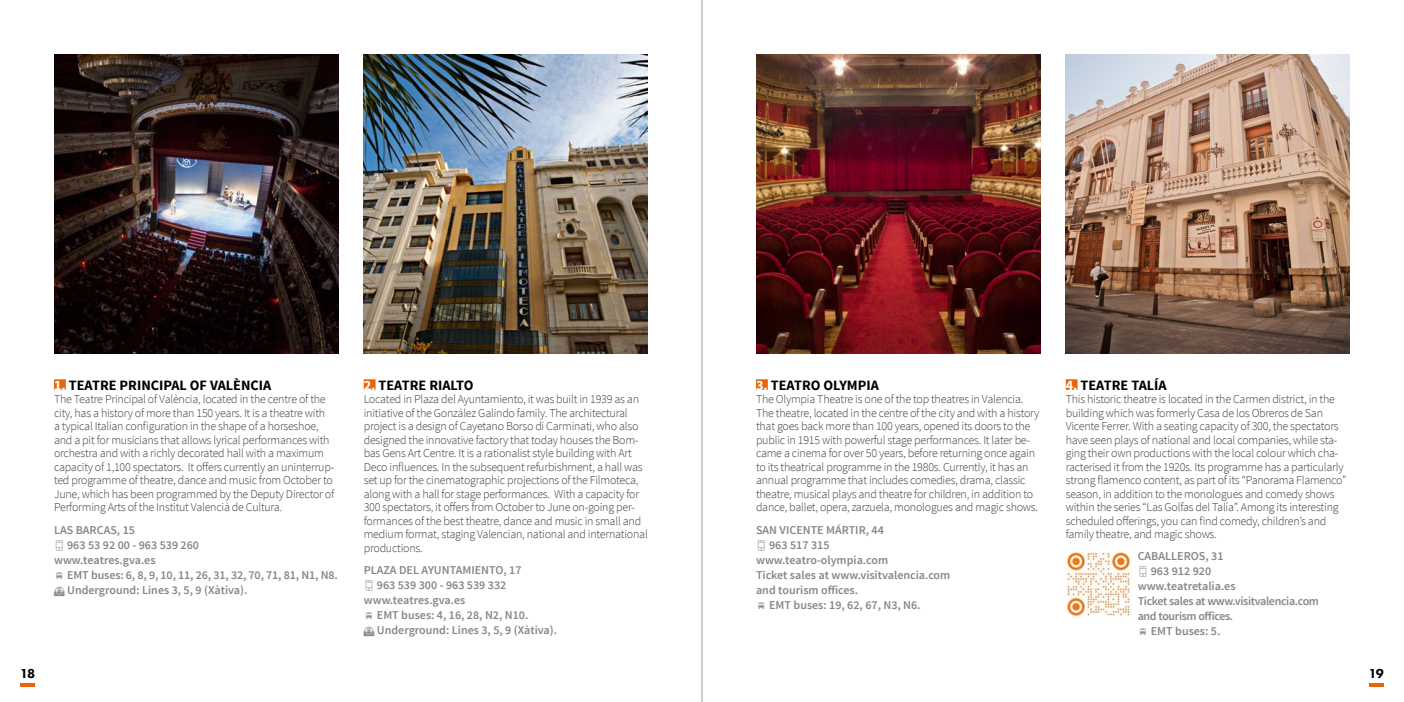
<style>
.page{position:relative;width:1404px;height:702px;background:#fff}
.page>*{position:absolute;margin:0;border:0;box-sizing:border-box;transform-origin:0 0}
.t1{font:700 14.25px "Source Sans Pro";color:#000}
.t2{font:800 13.5px "Futura PT";color:#000}
.t3{font:300 12px/13.5px "Source Sans Pro";letter-spacing:-.02em;color:#3c3c3b}
.t4{font:600 12px/15px "Source Sans Pro";color:#878787}
.t5{font:600 12px "Source Sans Pro";letter-spacing:-.03em;color:#878787}
.s1{color:#fff}
.s2{font-family:"icoguia";font-weight:400;font-size:10.5px;color:#899198}
</style>
<div class="page">
<hr style="left:1368px;top:683px;width:15px;height:4px;background:#ec6408">
<svg style="left:20px;top:683px;width:15px;height:3px"></svg>
<div style="left:364px;top:379px;width:11px;height:11px;background:#ec6408"></div>
<div style="left:54px;top:379px;width:12px;height:11px;background:#ec6408"></div>
<div style="left:756px;top:379px;width:11px;height:11px;background:#ec6408"></div>
<div style="left:1065px;top:379px;width:12px;height:11px;background:#ec6408"></div>
<img style="left:54px;top:54px;width:284px;height:299px">
<img style="left:364px;top:54px;width:284px;height:299px">
<img style="left:1065px;top:54px;width:284px;height:299px">
<img style="left:756px;top:54px;width:284px;height:299px">
<hr style="left:701px;top:0;width:1px;height:702px;background:#9d9d9c">
<img style="left:1065px;top:551px;width:66px;height:65px">
<p class="t1" style="left:54px;top:376px;width:219px"><span class="s1">1.</span> TEATRE PRINCIPAL OF VALÈNCIA</p>
<p class="t3" style="left:54px;top:392px;width:282px">The Teatre Principal of València, located in the centre of the city, has a history of more than 150 years. It is a theatre with<br>a typical Italian configuration in the shape of a horseshoe, and a pit for musicians that allows lyrical performances with orchestra and with a richly decorated hall with a maximum capacity of 1,100 spectators. It offers currently an uninterrup&shy;ted programme of theatre, dance and music from October to June, which has been programmed by the Deputy Director of Performing Arts of the Institut Valencià de Cultura.</p>
<p class="t4" style="left:54px;top:522px;width:82px">LAS BARCAS, 15</p>
<p class="t4" style="left:54px;top:537px;width:147px"><span class="s2">-</span> 963 53 92 00 - 963 539 260 www.teatres.gva.es</p>
<p class="t4" style="left:64px;top:567px;width:275px"><span class="s2">Y</span> EMT buses: 6, 8, 9, 10, 11, 26, 31, 32, 70, 71, 81, N1, N8.<br><span class="s2">X</span> Underground: Lines 3, 5, 9 (Xàtiva).</p>
<p class="t1" style="left:364px;top:376px;width:111px"><span class="s1">2.</span> TEATRE RIALTO</p>
<p class="t3" style="left:364px;top:392px;width:285px">Located in Plaza del Ayuntamiento, it was built in 1939 as an initiative of the González Galindo family. The architectural project is a design of Cayetano Borso di Carminati, who also designed the innovative factory that today houses the Bom&shy;bas Gens Art Centre. It is a rationalist style building with Art Deco influences. In the subsequent refurbishment, a hall was set up for the cinematographic projections of the Filmoteca, along with a hall for stage performances. With a capacity for 300 spectators, it offers from October to June on-going per&shy;formances of the best theatre, dance and music in small and medium format, staging Valencian, national and international productions.</p>
<p class="t4" style="left:364px;top:563px;width:159px">PLAZA DEL AYUNTAMIENTO, 17</p>
<p class="t4" style="left:364px;top:578px;width:144px"><span class="s2">-</span> 963 539 300 - 963 539 332 www.teatres.gva.es</p>
<p class="t4" style="left:374px;top:608px;width:184px"><span class="s2">Y</span> EMT buses: 4, 16, 28, N2, N10.<br><span class="s2">X</span> Underground: Lines 3, 5, 9 (Xàtiva).</p>
<p class="t1" style="left:756px;top:376px;width:124px"><span class="s1">3.</span> TEATRO OLYMPIA</p>
<p class="t3" style="left:756px;top:392px;width:285px">The Olympia Theatre is one of the top theatres in Valencia.<br>The theatre, located in the centre of the city and with a history that goes back more than 100 years, opened its doors to the public in 1915 with powerful stage performances. It later be&shy;came a cinema for over 50 years, before returning once again to its theatrical programme in the 1980s. Currently, it has an annual programme that includes comedies, drama, classic theatre, musical plays and theatre for children, in addition to dance, ballet, opera, zarzuela, monologues and magic shows.</p>
<p class="t4" style="left:756px;top:522px;width:129px">SAN VICENTE MÁRTIR, 44</p>
<p class="t4" style="left:756px;top:537px;width:75px"><span class="s2">-</span> 963 517 315</p>
<p class="t4" style="left:756px;top:552px;width:134px">www.teatro-olympia.com</p>
<p class="t4" style="left:756px;top:567px;width:196px">Ticket sales at www.visitvalencia.com</p>
<p class="t4" style="left:756px;top:582px;width:103px">and tourism offices.</p>
<p class="t4" style="left:766px;top:597px;width:155px"><span class="s2">Y</span> EMT buses: 19, 62, 67, N3, N6.</p>
<p class="t1" style="left:1065px;top:376px;width:102px"><span class="s1">4.</span> TEATRE TALÍA</p>
<p class="t3" style="left:1065px;top:392px;width:282px">This historic theatre is located in the Carmen district, in the building which was formerly Casa de los Obreros de San Vicente Ferrer. With a seating capacity of 300, the spectators have seen plays of national and local companies, while sta&shy;ging their own productions with the local colour which cha&shy;racterised it from the 1920s. Its programme has a particularly strong flamenco content, as part of its “Panorama Flamenco” season, in addition to the monologues and comedy shows within the series “Las Golfas del Talía”. Among its interesting scheduled offerings, you can find comedy, children’s and family theatre, and magic shows.</p>
<p class="t4" style="left:1137px;top:549px;width:87px">CABALLEROS, 31</p>
<p class="t4" style="left:1137px;top:564px;width:75px"><span class="s2">-</span> 963 912 920</p>
<p class="t4" style="left:1137px;top:579px;width:99px">www.teatretalia.es</p>
<p class="t5" style="left:1137px;top:593px;width:183px">Ticket sales at www.visitvalencia.com</p>
<p class="t5" style="left:1137px;top:608px;width:97px">and tourism offices.</p>
<p class="t4" style="left:1148px;top:624px;width:74px"><span class="s2">Y</span> EMT buses: 5.</p>
<p class="t2" style="left:20px;top:664px;width:16px">18</p>
<p class="t2" style="left:1368px;top:665px;width:16px">19</p>
</div>
